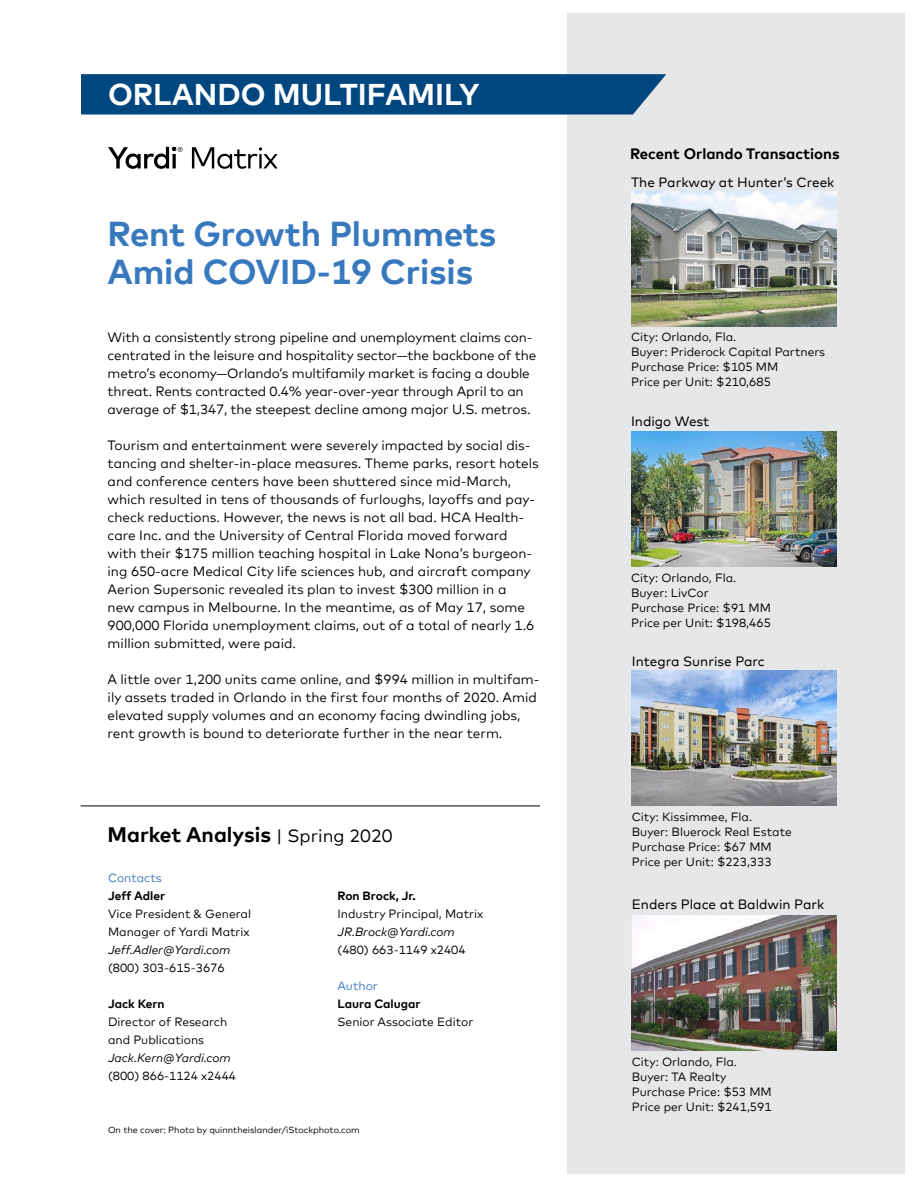
<style>
.page{position:relative;width:918px;height:1188px;background:#fff}
.page>*{position:absolute;margin:0;border:0;box-sizing:border-box;transform-origin:0 0}
.t1{font:700 34.5px/39px "Mark Offc Pro";letter-spacing:-.005em;color:#3879be}
.t2{font:700 30px "Mark Offc Pro";color:#fff}
.t3{font:700 21px "Mark Offc Pro";color:#000}
.t4{font:700 15px "Mark Offc Pro";color:#000}
.t5{font:13.5px/18px "Mark Offc Pro";color:#000}
.t6{font:13.5px "Mark Offc Pro";color:#000}
.t7{font:12px/15px "Mark Offc Pro";color:#000}
.t8{font:italic 12px "Mark Offc Pro";color:#000}
.t9{font:700 12px "Mark Offc Pro";color:#000}
.t10{font:12px "Mark Offc Pro";color:#3879be}
.t11{font:9px "Mark Offc Pro";color:#000}
.s1{font-weight:400;font-size:18px}
</style>
<div class="page">
<div style="left:567px;top:14px;width:337px;height:1160px;background:#e6e7e8"></div>
<svg style="left:108px;top:147px;width:75px;height:22px"></svg>
<svg style="left:192px;top:147px;width:86px;height:22px"></svg>
<img style="left:632px;top:670px;width:205px;height:135px">
<img style="left:632px;top:915px;width:205px;height:135px">
<img style="left:631px;top:191px;width:205px;height:135px">
<img style="left:631px;top:432px;width:205px;height:135px">
<hr style="left:81px;top:806px;width:459px;height:1px;background:#000">
<svg style="left:81px;top:74px;width:585px;height:41px;background:#094c83"></svg>
<h2 class="t2" style="left:108px;top:71px;width:373px">ORLANDO MULTIFAMILY</h2>
<h1 class="t1" style="left:108px;top:211px;width:390px">Rent Growth Plummets<br>Amid COVID-19 Crisis</h1>
<p class="t5" style="left:108px;top:327px;width:430px">With a consistently strong pipeline and unemployment claims con&shy;centrated in the leisure and hospitality sector—the backbone of the metro’s economy—Orlando’s multifamily market is facing a double threat. Rents contracted 0.4% year-over-year through April to an average of $1,347, the steepest decline among major U.S. metros.</p>
<p class="t5" style="left:108px;top:435px;width:433px">Tourism and entertainment were severely impacted by social dis&shy;tancing and shelter-in-place measures. Theme parks, resort hotels and conference centers have been shuttered since mid-March, which resulted in tens of thousands of furloughs, layoffs and pay&shy;check reductions. However, the news is not all bad. HCA Health&shy;care Inc. and the University of Central Florida moved forward with their $175 million teaching hospital in Lake Nona’s burgeon&shy;ing 650-acre Medical City life sciences hub, and aircraft company Aerion Supersonic revealed its plan to invest $300 million in a<br>new campus in Melbourne. In the meantime, as of May 17, some 900,000 Florida unemployment claims, out of a total of nearly 1.6 million submitted, were paid.</p>
<p class="t5" style="left:108px;top:669px;width:433px">A little over 1,200 units came online, and $994 million in multifam&shy;ily assets traded in Orlando in the first four months of 2020. Amid elevated supply volumes and an economy facing dwindling jobs, rent growth is bound to deteriorate further in the near term.</p>
<h3 class="t3" style="left:108px;top:818px;width:287px">Market Analysis <span class="s1">| Spring 2020</span></h3>
<p class="t10" style="left:108px;top:869px;width:55px">Contacts</p>
<p class="t9" style="left:108px;top:887px;width:59px">Jeff Adler</p>
<p class="t7" style="left:108px;top:904px;width:145px;line-height:18px">Vice President &amp; General<br>Manager of Yardi Matrix</p>
<p class="t8" style="left:108px;top:941px;width:124px">Jeff.Adler@Yardi.com</p>
<p class="t7" style="left:108px;top:959px;width:118px">(800) 303-615-3676</p>
<p class="t9" style="left:108px;top:995px;width:58px">Jack Kern</p>
<p class="t7" style="left:108px;top:1012px;width:121px;line-height:18px">Director of Research and Publications</p>
<p class="t8" style="left:108px;top:1049px;width:124px">Jack.Kern@Yardi.com</p>
<p class="t7" style="left:108px;top:1067px;width:130px">(800) 866-1124 x2444</p>
<p class="t9" style="left:338px;top:887px;width:80px">Ron Brock, Jr.</p>
<p class="t7" style="left:338px;top:905px;width:147px">Industry Principal, Matrix</p>
<p class="t8" style="left:338px;top:923px;width:119px">JR.Brock@Yardi.com</p>
<p class="t7" style="left:338px;top:941px;width:130px">(480) 663-1149 x2404</p>
<p class="t10" style="left:338px;top:977px;width:42px">Author</p>
<p class="t9" style="left:338px;top:995px;width:85px">Laura Calugar</p>
<p class="t7" style="left:338px;top:1013px;width:137px">Senior Associate Editor</p>
<p class="t11" style="left:108px;top:1123px;width:253px">On the cover: Photo by quinntheislander/iStockphoto.com</p>
<p class="t4" style="left:630px;top:142px;width:211px">Recent Orlando Transactions</p>
<p class="t6" style="left:631px;top:172px;width:205px">The Parkway at Hunter’s Creek</p>
<p class="t7" style="left:631px;top:328px;width:196px">City: Orlando, Fla.<br>Buyer: Priderock Capital Partners<br>Purchase Price: $105 MM<br>Price per Unit: $210,685</p>
<p class="t6" style="left:631px;top:411px;width:80px">Indigo West</p>
<p class="t7" style="left:631px;top:570px;width:142px">City: Orlando, Fla.<br>Buyer: LivCor<br>Purchase Price: $91 MM<br>Price per Unit: $198,465</p>
<p class="t6" style="left:632px;top:651px;width:135px">Integra Sunrise Parc</p>
<p class="t7" style="left:632px;top:808px;width:162px">City: Kissimmee, Fla.<br>Buyer: Bluerock Real Estate<br>Purchase Price: $67 MM<br>Price per Unit: $223,333</p>
<p class="t6" style="left:632px;top:894px;width:194px">Enders Place at Baldwin Park</p>
<p class="t7" style="left:632px;top:1053px;width:142px">City: Orlando, Fla.<br>Buyer: TA Realty<br>Purchase Price: $53 MM<br>Price per Unit: $241,591</p>
</div>
